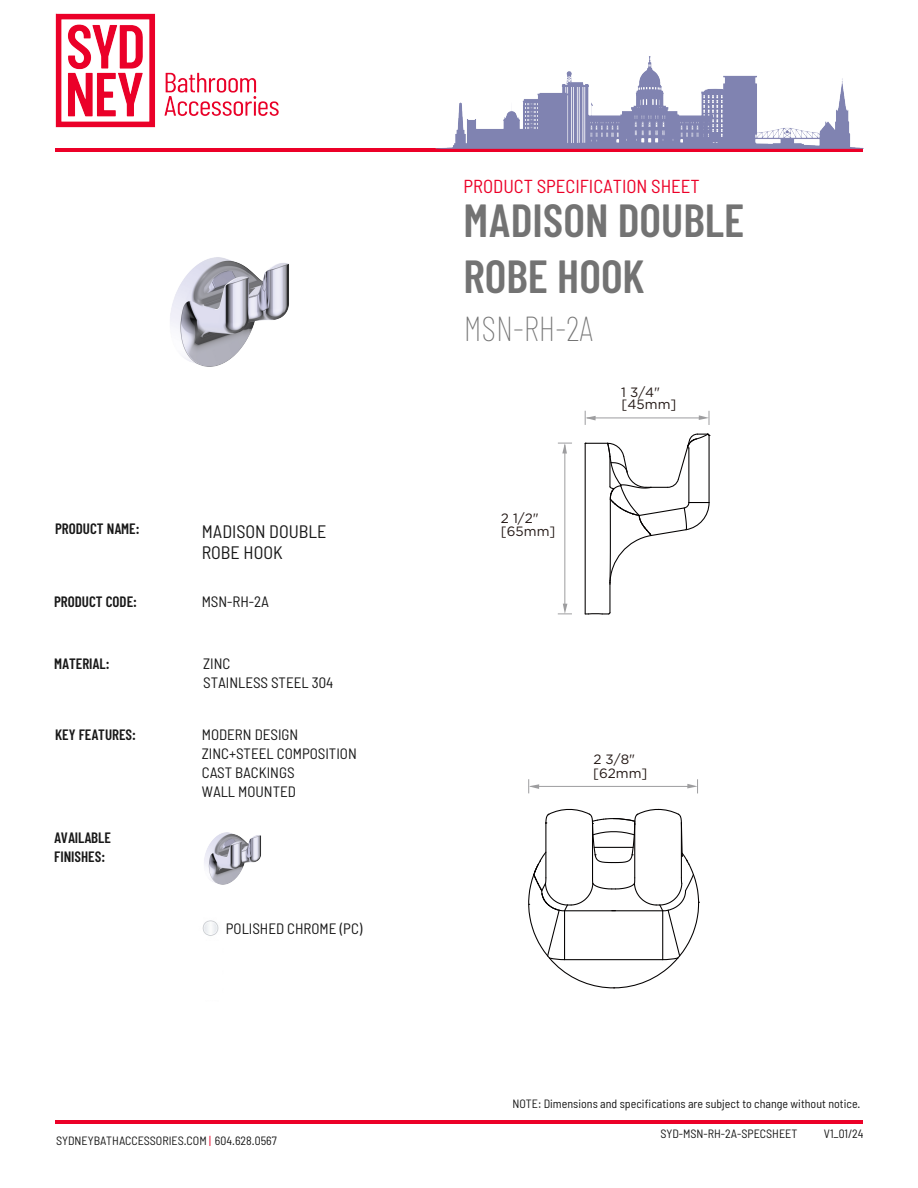
<style>
.page{position:relative;width:918px;height:1188px;background:#fff}
.page>*{position:absolute;margin:0;border:0;box-sizing:border-box;transform-origin:0 0}
.t1{font:600 46.35px/55.7px "Barlow Condensed";color:#737373}
.t2{font:100 35.4px "Barlow Condensed";color:#737373}
.t3{font:semi-condensed 18.75px "Barlow";color:#ec0028}
.t4{font:semi-condensed 18px/21.6px "Barlow";color:#181818}
.t5{font:semi-condensed 15px/19px "Barlow";color:#181818}
.t6{font:600 15px/19px "Barlow Condensed";color:#181818}
.t7{font:13.5px/13px "Gotham";color:#231815}
.t8{font:semi-condensed 12px "Barlow";color:#181818}
.s1{color:#ec0028}
</style>
<div class="page">
<hr style="left:55px;top:1120px;width:808px;height:4px;background:#ec0028">
<img style="left:55px;top:13px;width:224px;height:115px">
<hr style="left:55px;top:148px;width:808px;height:3px;background:#ec0028">
<img style="left:202px;top:920px;width:17px;height:16px">
<img style="left:170px;top:257px;width:119px;height:110px">
<img style="left:204px;top:832px;width:57px;height:53px">
<hr style="left:585px;top:443px;width:1px;height:171px;background:#030000">
<hr style="left:609px;top:583px;width:1px;height:30px;background:#030000">
<svg style="left:585px;top:612px;width:26px;height:3px"></svg>
<svg style="left:585px;top:433px;width:125px;height:152px"></svg>
<svg style="left:528px;top:808px;width:172px;height:181px"></svg>
<hr style="left:565px;top:445px;width:1px;height:160px;background:#9d9d9f">
<svg style="left:558px;top:604px;width:14px;height:11px"></svg>
<svg style="left:558px;top:443px;width:14px;height:11px"></svg>
<hr style="left:587px;top:418px;width:113px;height:1px;background:#9d9d9f">
<svg style="left:699px;top:411px;width:11px;height:14px"></svg>
<svg style="left:585px;top:411px;width:11px;height:14px"></svg>
<hr style="left:530px;top:786px;width:159px;height:1px;background:#9d9d9f">
<svg style="left:687px;top:779px;width:11px;height:14px"></svg>
<svg style="left:528px;top:779px;width:11px;height:14px"></svg>
<img style="left:445px;top:56px;width:417px;height:92px">
<p class="t6" style="left:55px;top:518px;width:86px">PRODUCT NAME:</p>
<p class="t6" style="left:54px;top:591px;width:84px">PRODUCT CODE:</p>
<p class="t6" style="left:54px;top:654px;width:57px">MATERIAL:</p>
<p class="t6" style="left:55px;top:725px;width:82px">KEY FEATURES:</p>
<p class="t6" style="left:54px;top:828px;width:58px">AVAILABLE<br>FINISHES:</p>
<h3 class="t4" style="left:202px;top:520px;width:126px">MADISON DOUBLE<br>ROBE HOOK</h3>
<p class="t5" style="left:202px;top:591px;width:69px">MSN-RH-2A</p>
<p class="t5" style="left:203px;top:654px;width:132px">ZINC<br>STAINLESS STEEL 304</p>
<p class="t5" style="left:202px;top:725px;width:156px">MODERN DESIGN<br>ZINC+STEEL COMPOSITION<br>CAST BACKINGS<br>WALL MOUNTED</p>
<p class="t5" style="left:226px;top:918px;width:138px">POLISHED CHROME (PC)</p>
<p class="t8" style="left:56px;top:1134px;width:222px">SYDNEYBATHACCESSORIES.COM <span class="s1">|</span> 604.628.0567</p>
<h3 class="t3" style="left:464px;top:175px;width:238px">PRODUCT SPECIFICATION SHEET</h3>
<h1 class="t1" style="left:464px;top:191px;width:282px">MADISON DOUBLE<br>ROBE HOOK</h1>
<h2 class="t2" style="left:464px;top:303px;width:130px">MSN-RH-2A</h2>
<p class="t7" style="left:501px;top:511px;width:56px">2 1/2" [65mm]</p>
<p class="t7" style="left:621px;top:386px;width:57px;line-height:12.3px">1 3/4" [45mm]</p>
<p class="t7" style="left:593px;top:752px;width:56px;line-height:13.8px">2 3/8" [62mm]</p>
<p class="t8" style="left:512px;top:1096px;width:350px">NOTE: Dimensions and specifications are subject to change without notice.</p>
<p class="t8" style="left:660px;top:1127px;width:138px">SYD-MSN-RH-2A-SPECSHEET</p>
<p class="t8" style="left:824px;top:1127px;width:41px">V1_01/24</p>
</div>
